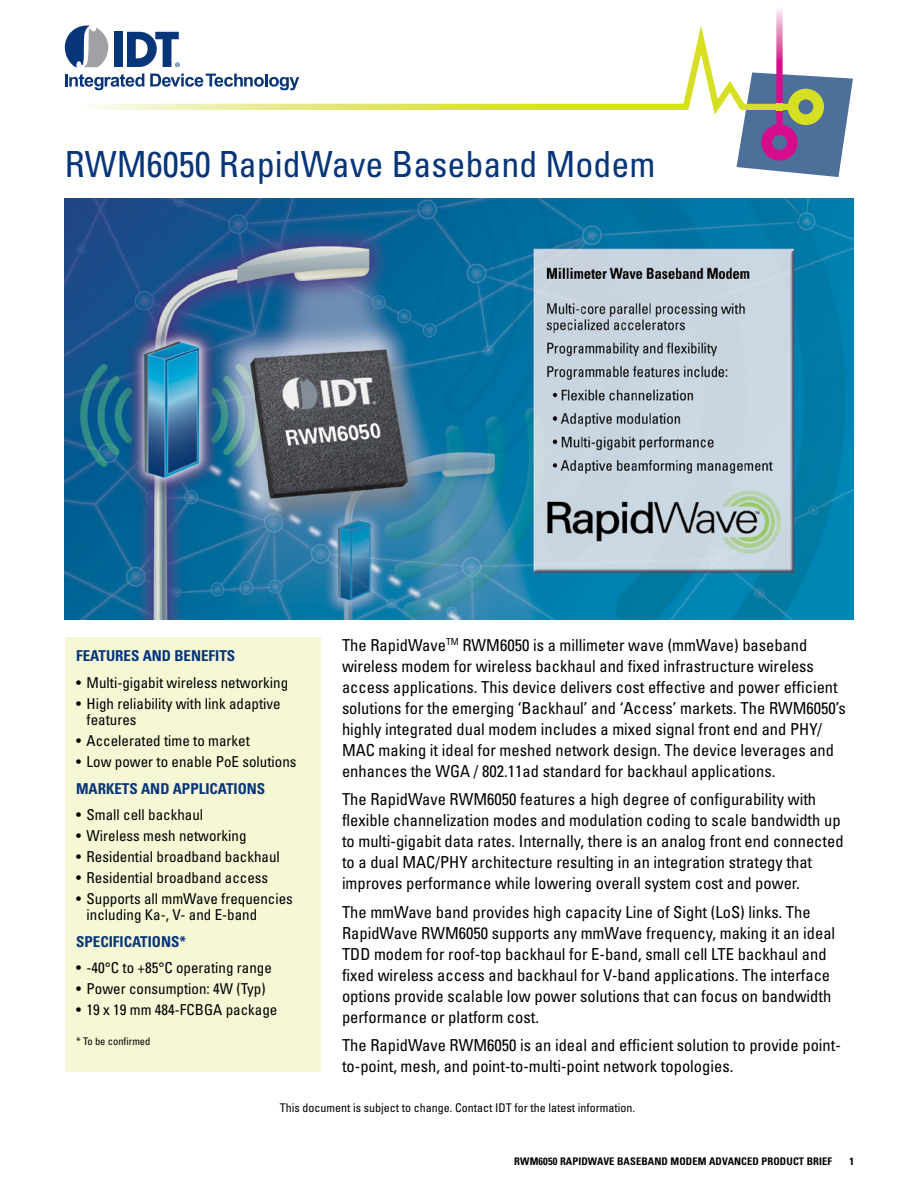
<style>
.page{position:relative;width:918px;height:1188px;background:#fff}
.page>*{position:absolute;margin:0;border:0;box-sizing:border-box;transform-origin:0 0}
.t1{font:condensed 36px "Univers";color:#06357a}
.t2{font:condensed 16.5px/21px "Univers";color:#000}
.t3{font:condensed 15px "Univers";color:#000}
.t4{font:700 condensed 15px "Univers";color:#06357a}
.t5{font:condensed 12px "Univers";color:#000}
.Main_Subtitle{font:700 condensed 10.5px "Univers";letter-spacing:.01em;color:#000}
.t6{font:condensed 10.5px "Univers";color:#000}
</style>
<div class="page">
<img style="left:776px;top:9px;width:7px;height:63px">
<img style="left:681px;top:26px;width:33px;height:85px">
<img style="left:714px;top:81px;width:23px;height:34px">
<img style="left:91px;top:104px;width:590px;height:6px">
<svg style="left:737px;top:72px;width:116px;height:105px"></svg>
<div style="left:114px;top:32px;width:9px;height:35px;background:#06357a"></div>
<svg style="left:65px;top:26px;width:43px;height:41px"></svg>
<svg style="left:127px;top:32px;width:53px;height:35px"></svg>
<svg style="left:65px;top:74px;width:79px;height:16px"></svg>
<svg style="left:150px;top:74px;width:149px;height:16px"></svg>
<div style="left:65px;top:638px;width:255px;height:434px;background:#f5f7d5"></div>
<img style="left:65px;top:198px;width:789px;height:421px">
<p class="t1" style="left:65px;top:142px;width:592px">RWM6050 RapidWave Baseband Modem</p>
<p class="t4" style="left:76px;top:647px;width:161px">FEATURES AND BENEFITS</p>
<p class="t3" style="left:76px;top:673px;width:214px">• Multi-gigabit wireless networking</p>
<p class="t3" style="left:76px;top:694px;width:206px">• High reliability with link adaptive</p>
<p class="t3" style="left:87px;top:710px;width:51px">features</p>
<p class="t3" style="left:76px;top:731px;width:175px">• Accelerated time to market</p>
<p class="t3" style="left:76px;top:752px;width:222px">• Low power to enable PoE solutions</p>
<p class="t4" style="left:76px;top:780px;width:191px">MARKETS AND APPLICATIONS</p>
<p class="t3" style="left:76px;top:805px;width:129px">• Small cell backhaul</p>
<p class="t3" style="left:76px;top:826px;width:172px">• Wireless mesh networking</p>
<p class="t3" style="left:76px;top:847px;width:205px">• Residential broadband backhaul</p>
<p class="t3" style="left:76px;top:868px;width:194px">• Residential broadband access</p>
<p class="t3" style="left:76px;top:889px;width:218px">• Supports all mmWave frequencies</p>
<p class="t3" style="left:87px;top:905px;width:172px">including Ka-, V- and E-band</p>
<p class="t4" style="left:76px;top:933px;width:111px">SPECIFICATIONS*</p>
<p class="t3" style="left:76px;top:958px;width:197px">• -40°C to +85°C operating range</p>
<p class="t3" style="left:76px;top:979px;width:191px">• Power consumption: 4W (Typ)</p>
<p class="t3" style="left:76px;top:1000px;width:203px">• 19 x 19 mm 484-FCBGA package</p>
<p class="t6" style="left:76px;top:1034px;width:76px">* To be confirmed</p>
<p class="t2" style="left:342px;top:634px;width:505px">The RapidWave<sup>TM</sup> RWM6050 is a millimeter wave (mmWave) baseband wireless modem for wireless backhaul and fixed infrastructure wireless access applications. This device delivers cost effective and power efficient solutions for the emerging ‘Backhaul’ and ‘Access’ markets. The RWM6050’s highly integrated dual modem includes a mixed signal front end and PHY/ MAC making it ideal for meshed network design. The device leverages and enhances the WGA / 802.11ad standard for backhaul applications.</p>
<p class="t2" style="left:342px;top:789px;width:503px">The RapidWave RWM6050 features a high degree of configurability with flexible channelization modes and modulation coding to scale bandwidth up to multi-gigabit data rates. Internally, there is an analog front end connected to a dual MAC/PHY architecture resulting in an integration strategy that improves performance while lowering overall system cost and power.</p>
<p class="t2" style="left:342px;top:901px;width:495px">The mmWave band provides high capacity Line of Sight (LoS) links. The RapidWave RWM6050 supports any mmWave frequency, making it an ideal TDD modem for roof-top backhaul for E-band, small cell LTE backhaul and fixed wireless access and backhaul for V-band applications. The interface options provide scalable low power solutions that can focus on bandwidth performance or platform cost.</p>
<p class="t2" style="left:342px;top:1035px;width:500px">The RapidWave RWM6050 is an ideal and efficient solution to provide point&shy;to-point, mesh, and point-to-multi-point network topologies.</p>
<p class="t5" style="left:280px;top:1100px;width:357px">This document is subject to change. Contact IDT for the latest information.</p>
<p class="Main_Subtitle" style="left:514px;top:1155px;width:319px">RWM6050 RAPIDWAVE BASEBAND MODEM ADVANCED PRODUCT BRIEF</p>
<p class="Main_Subtitle" style="left:849px;top:1155px;width:6px">1</p>
</div>
